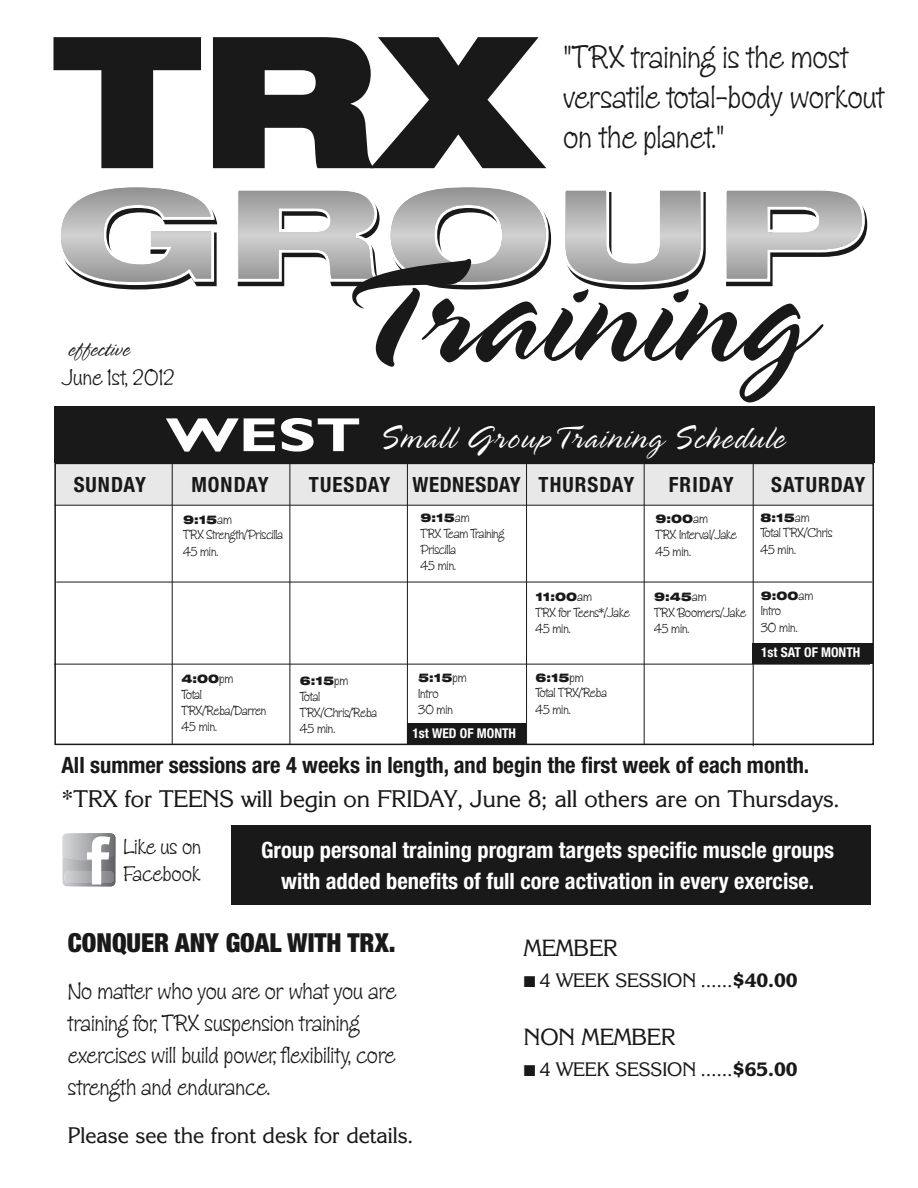
<style>
.page{position:relative;width:918px;height:1188px;background:#fff}
.page>*{position:absolute;margin:0;border:0;box-sizing:border-box;transform-origin:0 0}
.t1{font:900 expanded 183.45px "Helvetica Neue";color:#191919}
.t2{font:150.15px "Spring LP Std";color:#191919}
.t3{font:900 expanded 132px "Helvetica Neue";color:#191919;scale:1.25 1}
.t4{font:300 36px "Spring LP Std";letter-spacing:.05em;color:#fff}
.t5{font:33.15px/39.9px "Zipty Do Std";color:#191919}
.t6{font:900 condensed 26.25px "Helvetica Neue";color:#191919}
.t7{font:24px "Katrina";color:#191919}
.t8{font:23.85px/31.8px "Zipty Do Std";color:#191919}
.t9{font:300 23.85px "Spring LP Std";color:#191919}
.t10{font:23.4px "Katrina";color:#191919}
.t11{font:23.1px "Zipty Do Std";color:#191919}
.t12{font:700 condensed 22.5px/31.2px "Helvetica Neue";color:#fff;text-align:center}
.t13{font:700 condensed 22.5px "Helvetica Neue";color:#191919}
.t14{font:22.5px "Katrina";color:#191919}
.t15{font:22.05px/26.5px "Zipty Do Std";color:#191919}
.t16{font:700 condensed 21px "Helvetica Neue";letter-spacing:.05em;color:#191919}
.t17{font:19.5px "Katrina";color:#191919}
.t18{font:13.5px/16.5px "Zipty Do Std";letter-spacing:-.02em;color:#191919}
.t19{font:700 condensed 13.5px "Helvetica Neue";color:#fff}
.t20{font:900 expanded 12px "Helvetica Neue";color:#191919;scale:.95 1}
.s1{font-family:"Gill Sans";font-weight:700;font-size:48px}
.s2{font-family:"Zipty Do Std";font-weight:400;font-stretch:normal;font-size:13.5px}
.s3{font-weight:700}
</style>
<div class="page">
<div style="left:54px;top:465px;width:819px;height:40px;background:#e8e8e8"></div>
<div style="left:54px;top:463px;width:820px;height:282px;border:2px solid #191919"></div>
<div style="left:54px;top:406px;width:821px;height:57px;background:#191919"></div>
<hr style="left:54px;top:505px;width:819px;height:1px;background:#191919">
<hr style="left:172px;top:462px;width:1px;height:283px;background:#191919">
<hr style="left:290px;top:463px;width:1px;height:282px;background:#191919">
<hr style="left:407px;top:461px;width:1px;height:284px;background:#191919">
<hr style="left:526px;top:462px;width:1px;height:283px;background:#191919">
<hr style="left:644px;top:461px;width:1px;height:284px;background:#191919">
<hr style="left:753px;top:463px;width:1px;height:283px;background:#191919">
<hr style="left:56px;top:582px;width:816px;height:1px;background:#191919">
<hr style="left:54px;top:664px;width:816px;height:1px;background:#191919">
<svg style="left:61px;top:187px;width:801px;height:95px"></svg>
<svg style="left:62px;top:833px;width:53px;height:53px"></svg>
<div style="left:407px;top:723px;width:119px;height:20px;background:#191919"></div>
<div style="left:753px;top:643px;width:120px;height:21px;background:#191919"></div>
<div style="left:232px;top:825px;width:639px;height:79px;background:#191919"></div>
<h1 class="t1" style="left:54px;top:32px;width:487px">TRX</h1>
<h3 class="t5" style="left:563px;top:40px;width:323px">"TRX training is the most versatile total-body workout on the planet."</h3>
<h3 class="t3" style="left:55px;top:188px;width:654px">GROUP</h3>
<h2 class="t2" style="left:334px;top:262px;width:472px">Training</h2>
<h3 class="t9" style="left:68px;top:340px;width:63px">effective</h3>
<h3 class="t11" style="left:62px;top:369px;width:114px">June 1st, 2012</h3>
<h3 class="t4" style="left:166px;top:425px;width:620px"><span class="s1">WEST</span> Small GroupTraining Schedule</h3>
<h3 class="t16" style="left:74px;top:477px;width:74px">SUNDAY</h3>
<h3 class="t16" style="left:191px;top:477px;width:79px">MONDAY</h3>
<h3 class="t16" style="left:309px;top:477px;width:327px">TUESDAY WEDNESDAY THURSDAY</h3>
<h3 class="t16" style="left:669px;top:477px;width:66px">FRIDAY</h3>
<h3 class="t16" style="left:771px;top:477px;width:96px">SATURDAY</h3>
<p class="t20" style="left:183px;top:515px;width:53px">9:15<span class="s2">am</span></p>
<p class="t18" style="left:183px;top:528px;width:102px">TRX Strength/Priscilla<br>45 min.</p>
<p class="t20" style="left:182px;top:674px;width:56px">4:00<span class="s2">pm</span></p>
<p class="t18" style="left:182px;top:688px;width:86px;line-height:16px">Total<br>TRX/Reba/Darren<br>45 min.</p>
<p class="t20" style="left:300px;top:676px;width:52px">6:15<span class="s2">pm</span></p>
<p class="t18" style="left:300px;top:690px;width:79px;line-height:16px">Total<br>TRX/Chris/Reba<br>45 min.</p>
<p class="t20" style="left:421px;top:513px;width:53px">9:15<span class="s2">am</span></p>
<p class="t18" style="left:421px;top:527px;width:85px;line-height:16px">TRX Team Training<br>Priscilla<br>45 min.</p>
<p class="t20" style="left:418px;top:673px;width:52px">5:15<span class="s2">pm</span></p>
<p class="t18" style="left:418px;top:686px;width:36px">Intro<br>30 min</p>
<p class="t19" style="left:413px;top:728px;width:105px">1st WED OF MONTH</p>
<p class="t20" style="left:535px;top:592px;width:61px">11:00<span class="s2">am</span></p>
<p class="t18" style="left:535px;top:605px;width:96px">TRX for Teens*/Jake<br>45 min.</p>
<p class="t20" style="left:535px;top:673px;width:52px">6:15<span class="s2">pm</span></p>
<p class="t18" style="left:535px;top:686px;width:73px">Total TRX/Reba<br>45 min.</p>
<p class="t20" style="left:656px;top:514px;width:57px">9:00<span class="s2">am</span></p>
<p class="t18" style="left:656px;top:528px;width:83px">TRX Interval/Jake<br>45 min.</p>
<p class="t20" style="left:654px;top:592px;width:57px">9:45<span class="s2">am</span></p>
<p class="t18" style="left:654px;top:605px;width:94px">TRX Boomers/Jake<br>45 min.</p>
<p class="t20" style="left:761px;top:513px;width:53px">8:15<span class="s2">am</span></p>
<p class="t18" style="left:761px;top:526px;width:73px">Total TRX/Chris<br>45 min.</p>
<p class="t20" style="left:761px;top:591px;width:57px">9:00<span class="s2">am</span></p>
<p class="t18" style="left:761px;top:604px;width:38px">Intro<br>30 min.</p>
<p class="t19" style="left:761px;top:648px;width:101px">1st SAT OF MONTH</p>
<h3 class="t13" style="left:62px;top:757px;width:749px">All summer sessions are 4 weeks in length, and begin the first week of each month.</h3>
<h3 class="t7" style="left:62px;top:785px;width:780px">*TRX for TEENS will begin on FRIDAY, June 8; all others are on Thursdays.</h3>
<h3 class="t15" style="left:123px;top:836px;width:80px">Like us on<br>Facebook</h3>
<h3 class="t12" style="left:261px;top:836px;width:575px">Group personal training program targets specific muscle groups with added benefits of full core activation in every exercise.</h3>
<h3 class="t6" style="left:68px;top:933px;width:329px">CONQUER ANY GOAL WITH TRX.</h3>
<h3 class="t8" style="left:68px;top:977px;width:330px">No matter who you are or what you are training for, TRX suspension training exercises will build power, flexibility, core strength and endurance.</h3>
<h3 class="t14" style="left:68px;top:1122px;width:347px">Please see the front desk for details.</h3>
<h3 class="t10" style="left:524px;top:934px;width:95px">MEMBER</h3>
<h3 class="t17" style="left:524px;top:969px;width:275px">■ 4 WEEK SESSION ......<span class="s3">$40.00</span></h3>
<h3 class="t10" style="left:524px;top:1023px;width:153px">NON MEMBER</h3>
<h3 class="t17" style="left:524px;top:1058px;width:275px">■ 4 WEEK SESSION ......<span class="s3">$65.00</span></h3>
</div>
